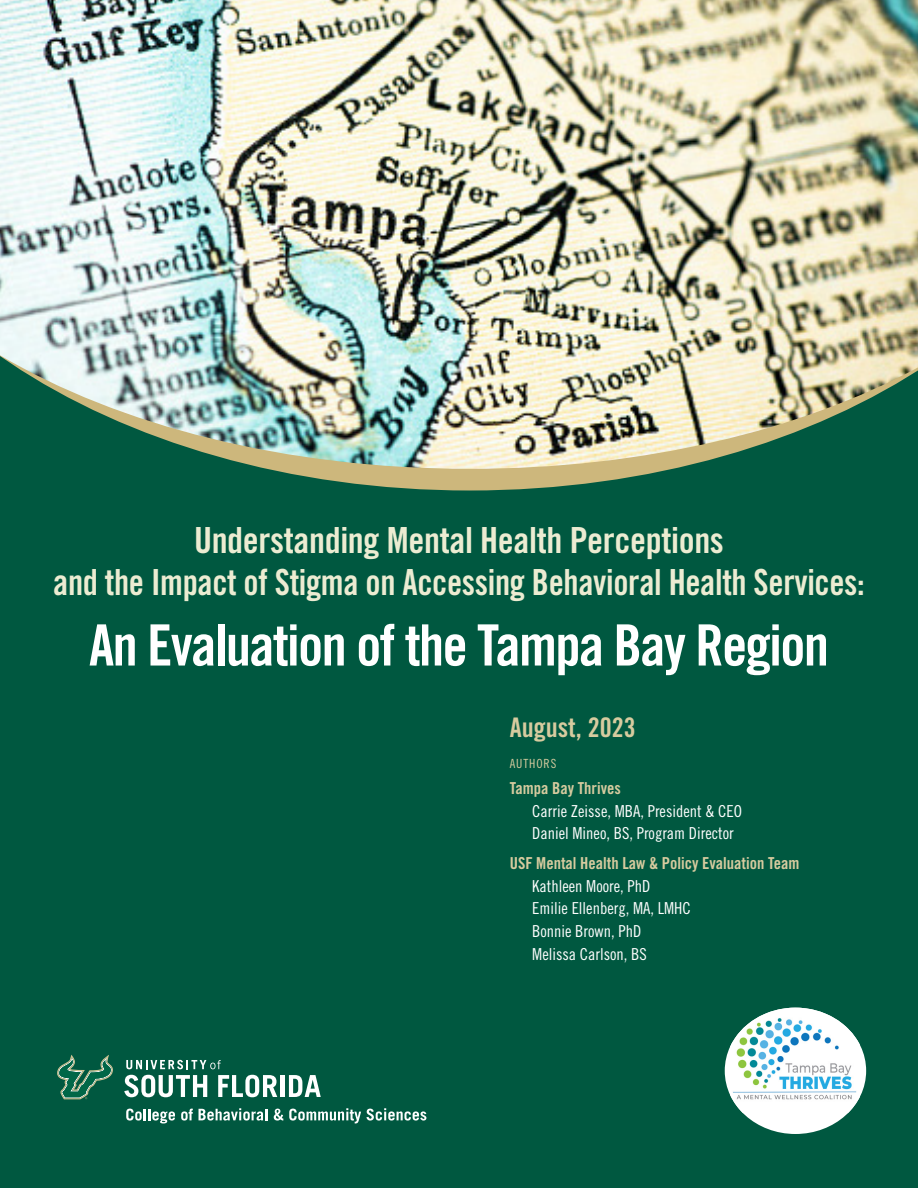
<style>
.page{position:relative;width:918px;height:1188px;background:#fff}
.page>*{position:absolute;margin:0;border:0;box-sizing:border-box;transform-origin:0 0}
.t1{font:57px "Trade Gothic LT Std Bd Cn 20";letter-spacing:-.03em;color:#fff}
.t2{font:36px/42px "Trade Gothic LT Std Bd Cn 20";letter-spacing:-.01em;color:#ececd2;text-align:center}
.t3{font:27px "Trade Gothic LT Std Bd Cn 20";color:#d7cb9f}
.t4{font:16.5px/22.8px "Trade Gothic LT Std Cn 18";color:#fff}
.t5{font:16.5px "Trade Gothic LT Std Bd Cn 20";color:#d7cb9f}
.t6{font:12.6px "Trade Gothic LT Std Cn 18";letter-spacing:.07em;color:#d7cb9f}
</style>
<div class="page">
<div style="left:0;top:253px;width:918px;height:935px;background:#005840"></div>
<svg style="left:268px;top:469px;width:404px;height:21px;fill:#cdb77c"></svg>
<svg style="left:57px;top:1055px;width:56px;height:44px"></svg>
<svg style="left:126px;top:1060px;width:95px;height:9px"></svg>
<svg style="left:124px;top:1075px;width:83px;height:22px"></svg>
<svg style="left:218px;top:1075px;width:59px;height:22px"></svg>
<div style="left:280px;top:1075px;width:5px;height:22px;background:#fff"></div>
<svg style="left:289px;top:1075px;width:32px;height:22px"></svg>
<svg style="left:126px;top:1109px;width:49px;height:14px"></svg>
<svg style="left:181px;top:1109px;width:12px;height:12px"></svg>
<svg style="left:199px;top:1108px;width:68px;height:13px"></svg>
<svg style="left:274px;top:1109px;width:9px;height:12px"></svg>
<svg style="left:289px;top:1108px;width:137px;height:15px"></svg>
<img style="left:0;top:0;width:918px;height:469px">
<div style="left:725px;top:1008px;width:141px;height:126px;background:#fff;border-radius:50%"></div>
<img style="left:730px;top:1008px;width:130px;height:105px">
<h2 class="t2" style="left:53px;top:519px;width:813px">Understanding Mental Health Perceptions<br>and the Impact of Stigma on Accessing Behavioral Health Services:</h2>
<h1 class="t1" style="left:89px;top:611px;width:742px">An Evaluation of the Tampa Bay Region</h1>
<h3 class="t3" style="left:510px;top:711px;width:127px">August, 2023</h3>
<p class="t6" style="left:510px;top:756px;width:48px">AUTHORS</p>
<p class="t5" style="left:510px;top:778px;width:113px">Tampa Bay Thrives</p>
<p class="t4" style="left:532px;top:799px;width:211px">Carrie Zeisse, MBA, President &amp; CEO<br>Daniel Mineo, BS, Program Director</p>
<p class="t5" style="left:510px;top:853px;width:291px">USF Mental Health Law &amp; Policy Evaluation Team</p>
<p class="t4" style="left:532px;top:874px;width:160px">Kathleen Moore, PhD<br>Emilie Ellenberg, MA, LMHC<br>Bonnie Brown, PhD<br>Melissa Carlson, BS</p>
</div>
